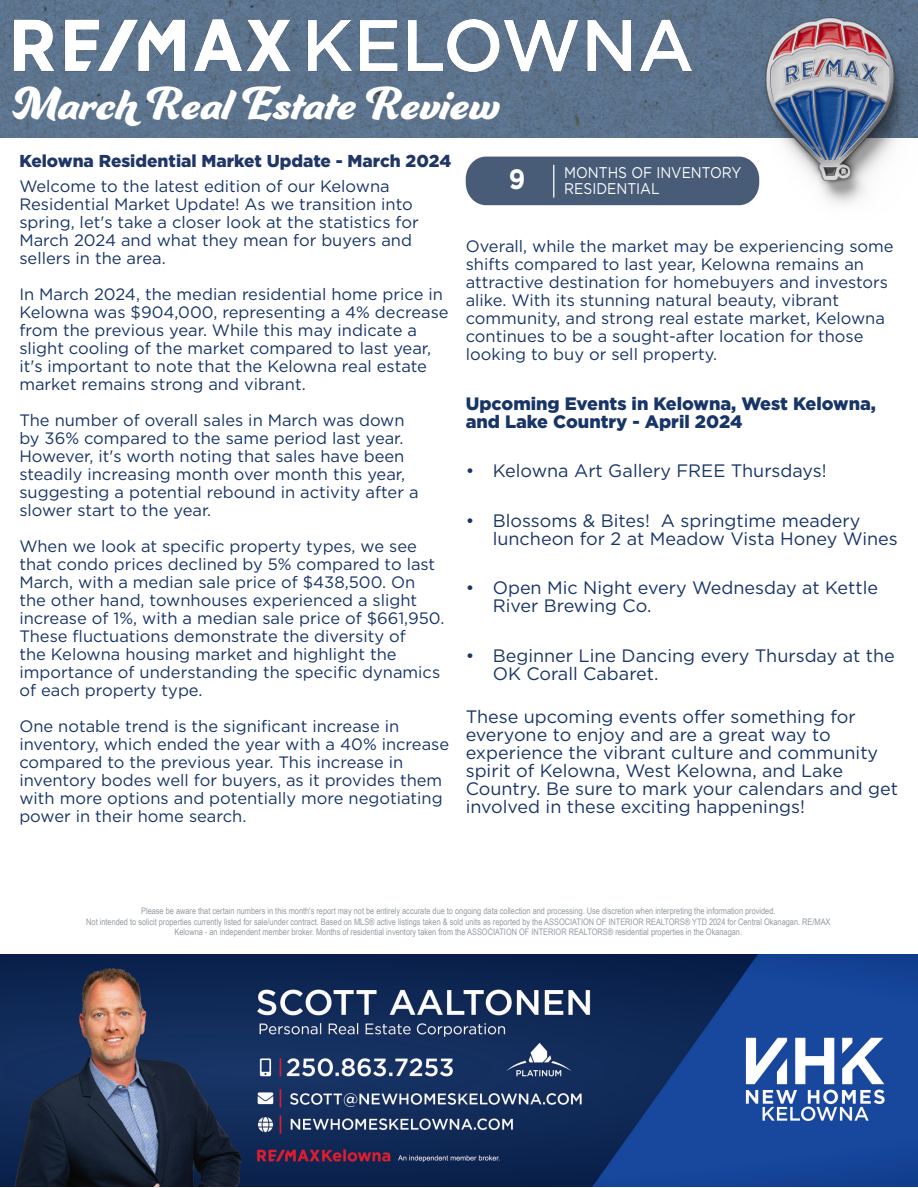
<style>
.page{position:relative;width:918px;height:1188px;background:#fff}
.page>*{position:absolute;margin:0;border:0;box-sizing:border-box;transform-origin:0 0}
.t1{font:49.5px "Ganache";color:#fff}
.t2{font:700 27.9px "Gotham";color:#fff;scale:.89 1}
.t3{font:18px/18px "Gotham";color:#183567}
.t4{font:900 18px/18px "Gotham";color:#183567}
.t5{font:900 17.25px "Gotham";color:#1f3667}
.t6{font:16.5px/18px "Gotham";color:#183567}
.t7{font:15.45px "Gotham";color:#fff;scale:.89 1}
.t8{font:9px/10.8px "Arial Narrow";color:#949ca1;text-align:center}
</style>
<div class="page">
<img style="left:0;top:0;width:918px;height:138px">
<img style="left:15px;top:19px;width:677px;height:52px">
<div style="left:466px;top:157px;width:250px;height:48px;background:#485c77"></div>
<hr style="left:553px;top:165px;width:1px;height:33px;background:#fff">
<img style="left:0;top:954px;width:918px;height:233px">
<img style="left:716px;top:10px;width:202px;height:196px">
<h1 class="t1" style="left:13px;top:73px;width:488px">March Real Estate Review</h1>
<p class="t5" style="left:19px;top:149px;width:433px">Kelowna Residential Market Update - March 2024</p>
<p class="t6" style="left:19px;top:177px;width:401px">Welcome to the latest edition of our Kelowna Residential Market Update! As we transition into spring, let's take a closer look at the statistics for March 2024 and what they mean for buyers and sellers in the area.</p>
<p class="t6" style="left:19px;top:285px;width:431px">In March 2024, the median residential home price in Kelowna was $904,000, representing a 4% decrease from the previous year. While this may indicate a slight cooling of the market compared to last year, it's important to note that the Kelowna real estate market remains strong and vibrant.</p>
<p class="t6" style="left:19px;top:411px;width:401px">The number of overall sales in March was down by 36% compared to the same period last year.<br>However, it's worth noting that sales have been steadily increasing month over month this year, suggesting a potential rebound in activity after a slower start to the year.</p>
<p class="t6" style="left:19px;top:537px;width:427px">When we look at specific property types, we see that condo prices declined by 5% compared to last March, with a median sale price of $438,500. On the other hand, townhouses experienced a slight increase of 1%, with a median sale price of $661,950.<br>These fluctuations demonstrate the diversity of<br>the Kelowna housing market and highlight the importance of understanding the specific dynamics of each property type.</p>
<p class="t6" style="left:19px;top:717px;width:431px">One notable trend is the significant increase in inventory, which ended the year with a 40% increase compared to the previous year. This increase in inventory bodes well for buyers, as it provides them with more options and potentially more negotiating power in their home search.</p>
<h2 class="t2" style="left:509px;top:161px;width:20px">9</h2>
<p class="t7" style="left:564px;top:162px;width:201px">MONTHS OF INVENTORY</p>
<p class="t7" style="left:564px;top:179px;width:109px">RESIDENTIAL</p>
<p class="t6" style="left:466px;top:237px;width:429px">Overall, while the market may be experiencing some shifts compared to last year, Kelowna remains an attractive destination for homebuyers and investors alike. With its stunning natural beauty, vibrant community, and strong real estate market, Kelowna continues to be a sought-after location for those looking to buy or sell property.</p>
<p class="t4" style="left:466px;top:394px;width:412px">Upcoming Events in Kelowna, West Kelowna, and Lake Country - April 2024</p>
<p class="t3" style="left:466px;top:462px;width:363px">• Kelowna Art Gallery FREE Thursdays!</p>
<p class="t3" style="left:493px;top:511px;width:407px;text-indent:-27px">• Blossoms &amp; Bites! A springtime meadery luncheon for 2 at Meadow Vista Honey Wines</p>
<p class="t3" style="left:493px;top:579px;width:387px;text-indent:-27px">• Open Mic Night every Wednesday at Kettle<br>River Brewing Co.</p>
<p class="t3" style="left:493px;top:646px;width:404px;text-indent:-27px">• Beginner Line Dancing every Thursday at the<br>OK Corall Cabaret.</p>
<p class="t3" style="left:466px;top:707px;width:434px">These upcoming events offer something for everyone to enjoy and are a great way to experience the vibrant culture and community spirit of Kelowna, West Kelowna, and Lake Country. Be sure to mark your calendars and get involved in these exciting happenings!</p>
<p class="t8" style="left:86px;top:905px;width:746px">Please be aware that certain numbers in this month's report may not be entirely accurate due to ongoing data collection and processing. Use discretion when interpreting the information provided.<br>Not intended to solicit properties currently listed for sale/under contract. Based on MLS® active listings taken &amp; sold units as reported by the ASSOCIATION OF INTERIOR REALTORS® YTD 2024 for Central Okanagan. RE/MAX<br>Kelowna - an independent member broker. Months of residential inventory taken from the ASSOCIATION OF INTERIOR REALTORS® residential properties in the Okanagan.</p>
</div>
